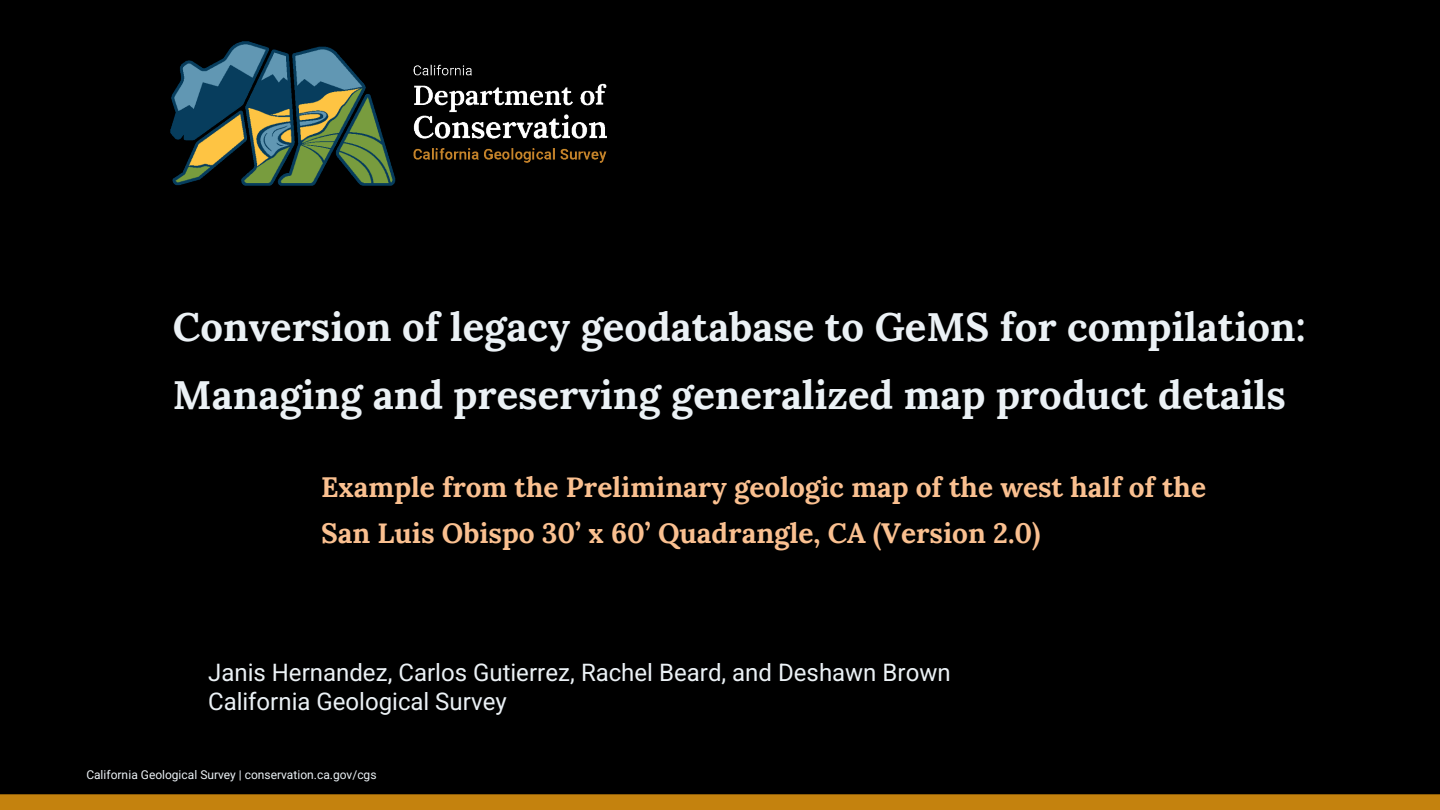
<style>
.page{position:relative;width:1440px;height:810px;background:#000}
.page>*{position:absolute;margin:0;border:0;box-sizing:border-box;transform-origin:0 0}
.t1{font:700 40px/68.2px "Lora";color:#ebf1f5}
.t2{font:700 28px/46px "Lora";color:#fac090}
.t3{font:24px/29.8px "Roboto";color:#ebf1f5}
.t4{font:12px "Roboto";color:#ebf1f5}
</style>
<div class="page">
<div style="left:0;top:794px;width:1440px;height:16px;background:#c4820e"></div>
<img style="left:171px;top:41px;width:436px;height:145px">
<p class="t1" style="left:173px;top:293px;width:1134px">Conversion of legacy geodatabase to GeMS for compilation:<br>Managing and preserving generalized map product details</p>
<p class="t2" style="left:321px;top:464px;width:887px">Example from the Preliminary geologic map of the west half of the<br>San Luis Obispo 30’ x 60’ Quadrangle, CA (Version 2.0)</p>
<p class="t3" style="left:208px;top:658px;width:744px">Janis Hernandez, Carlos Gutierrez, Rachel Beard, and Deshawn Brown<br>California Geological Survey</p>
<p class="t4" style="left:86px;top:768px;width:292px">California Geological Survey | conservation.ca.gov/cgs</p>
</div>
